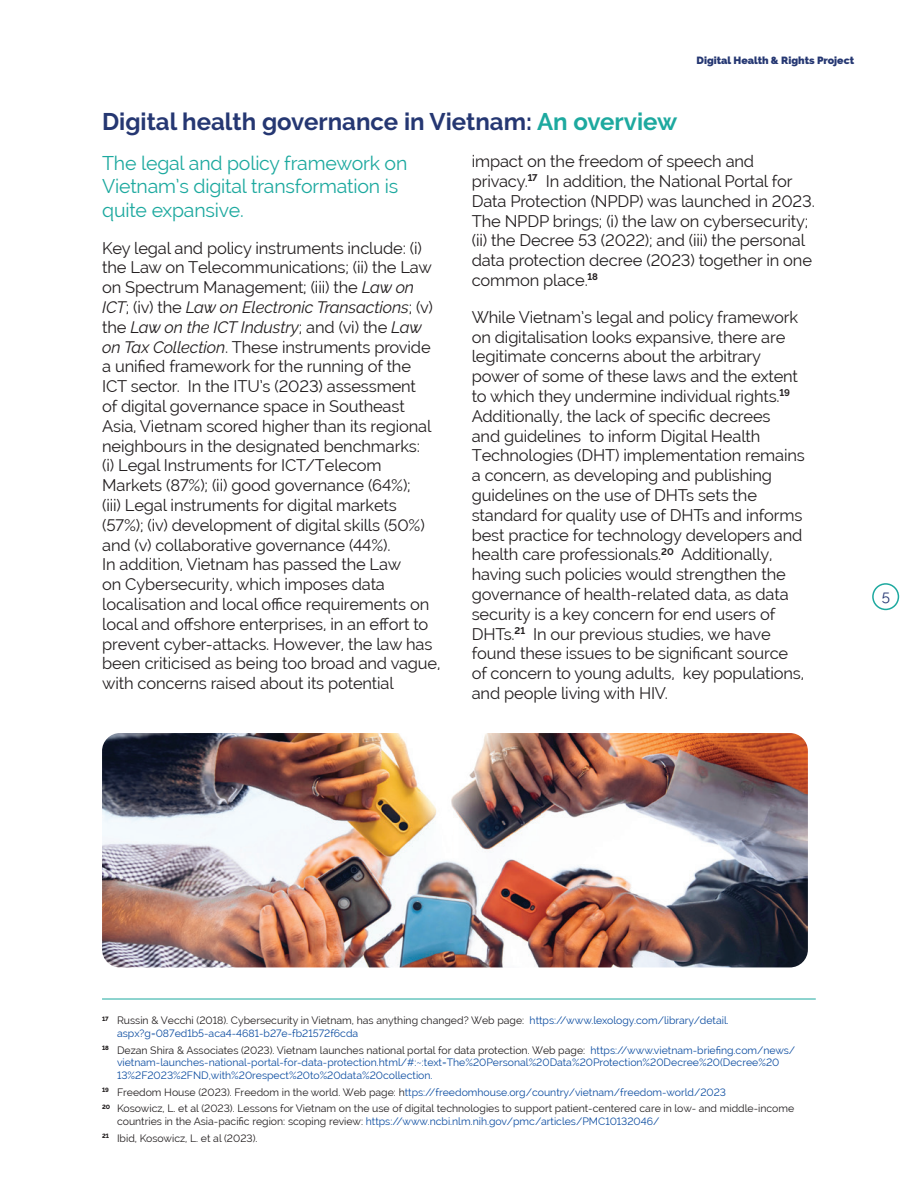
<style>
.page{position:relative;width:918px;height:1188px;background:#fff}
.page>*{position:absolute;margin:0;border:0;box-sizing:border-box;transform-origin:0 0}
.t1{font:700 24px "Raleway";color:#253772}
.t2{font:19.5px/23.4px "Raleway";letter-spacing:-.01em;color:#1da99f}
.t3{font:16.5px/19.8px "Raleway";letter-spacing:-.01em;color:#231f20}
.t4{font:15px "Raleway";color:#253772}
.t5{font:10.5px/12.6px "Raleway";color:#0d4da1}
.t6{font:10.5px/16.8px "Raleway";color:#231f20}
.t7{font:800 10.5px "Raleway";color:#253772}
.s1{color:#1da99f}
.s2{font-style:italic}
.s3{color:#231f20}
.s4{color:#0d4da1}
</style>
<div class="page">
<div style="left:872px;top:583px;width:27px;height:27px;border:2px solid #1da99f;border-radius:50%"></div>
<hr style="left:102px;top:999px;width:714px;height:1px;background:#1da99f">
<img style="left:102px;top:733px;width:706px;height:234px">
<h1 class="t1" style="left:102px;top:108px;width:577px">Digital health governance in Vietnam: <span class="s1">An overview</span></h1>
<p class="t7" style="left:697px;top:54px;width:159px">Digital Health &amp; Rights Project</p>
<p class="t2" style="left:102px;top:151px;width:307px">The legal and policy framework on<br>Vietnam’s digital transformation is quite expansive.</p>
<p class="t3" style="left:102px;top:238px;width:340px">Key legal and policy instruments include: (i) the Law on Telecommunications; (ii) the Law on Spectrum Management; (iii) the <span class="s2">Law on ICT</span>; (iv) the <span class="s2">Law on Electronic Transactions</span>; (v) the <span class="s2">Law on the ICT Industry</span>; and (vi) the <span class="s2">Law on Tax Collection</span>. These instruments provide a unified framework for the running of the<br>ICT sector. In the ITU’s (2023) assessment<br>of digital governance space in Southeast Asia, Vietnam scored higher than its regional neighbours in the designated benchmarks:<br>(i) Legal Instruments for ICT/Telecom Markets (87%); (ii) good governance (64%);<br>(iii) Legal instruments for digital markets (57%); (iv) development of digital skills (50%) and (v) collaborative governance (44%).<br>In addition, Vietnam has passed the Law<br>on Cybersecurity, which imposes data localisation and local office requirements on local and offshore enterprises, in an effort to prevent cyber-attacks. However, the law has been criticised as being too broad and vague, with concerns raised about its potential</p>
<p class="t3" style="left:472px;top:151px;width:345px">impact on the freedom of speech and privacy.<sup>17</sup> In addition, the National Portal for Data Protection (NPDP) was launched in 2023.<br>The NPDP brings; (i) the law on cybersecurity; (ii) the Decree 53 (2022); and (iii) the personal data protection decree (2023) together in one common place.<sup>18</sup></p>
<p class="t3" style="left:472px;top:307px;width:335px">While Vietnam’s legal and policy framework on digitalisation looks expansive, there are legitimate concerns about the arbitrary power of some of these laws and the extent to which they undermine individual rights.<sup>19<br></sup>Additionally, the lack of specific decrees<br>and guidelines to inform Digital Health Technologies (DHT) implementation remains a concern, as developing and publishing guidelines on the use of DHTs sets the standard for quality use of DHTs and informs best practice for technology developers and health care professionals.<sup>20</sup> Additionally, having such policies would strengthen the governance of health-related data, as data security is a key concern for end users of DHTs.<sup>21</sup> In our previous studies, we have found these issues to be significant source of concern to young adults, key populations, and people living with HIV.</p>
<p class="t4" style="left:882px;top:587px;width:10px">5</p>
<p class="t5" style="left:117px;top:1014px;width:613px;text-indent:-15px"><sup>17</sup> <span class="s3">Russin &amp; Vecchi (2018). Cybersecurity in Vietnam, has anything changed? Web page:</span> https://www.lexology.com/library/detail. aspx?g=087ed1b5-aca4-4681-b27e-fb21572f6cda</p>
<p class="t5" style="left:117px;top:1044px;width:680px;text-indent:-15px"><sup>18</sup> <span class="s3">Dezan Shira &amp; Associates (2023). Vietnam launches national portal for data protection. Web page:</span> https://www.vietnam-briefing.com/news/ vietnam-launches-national-portal-for-data-protection.html/#:~:text=The%20Personal%20Data%20Protection%20Decree%20(Decree%20<br>13%2F2023%2FND,with%20respect%20to%20data%20collection.</p>
<p class="t6" style="left:102px;top:1084px;width:694px"><sup>19</sup> Freedom House (2023). Freedom in the world. Web page: h<span class="s4">ttps://freedomhouse.org/country/vietnam/freedom-world/2023<br></span><sup>20</sup> Kosowicz, L. et al (2023). Lessons for Vietnam on the use of digital technologies to support patient-centered care in low- and middle-income</p>
<p class="t6" style="left:102px;top:1113px;width:559px;text-indent:15px">countries in the Asia-pacific region: scoping review: <span class="s4">https://www.ncbi.nlm.nih.gov/pmc/articles/PMC10132046/<br></span><sup>21</sup> Ibid, Kosowicz, L. et al (2023).</p>
</div>
